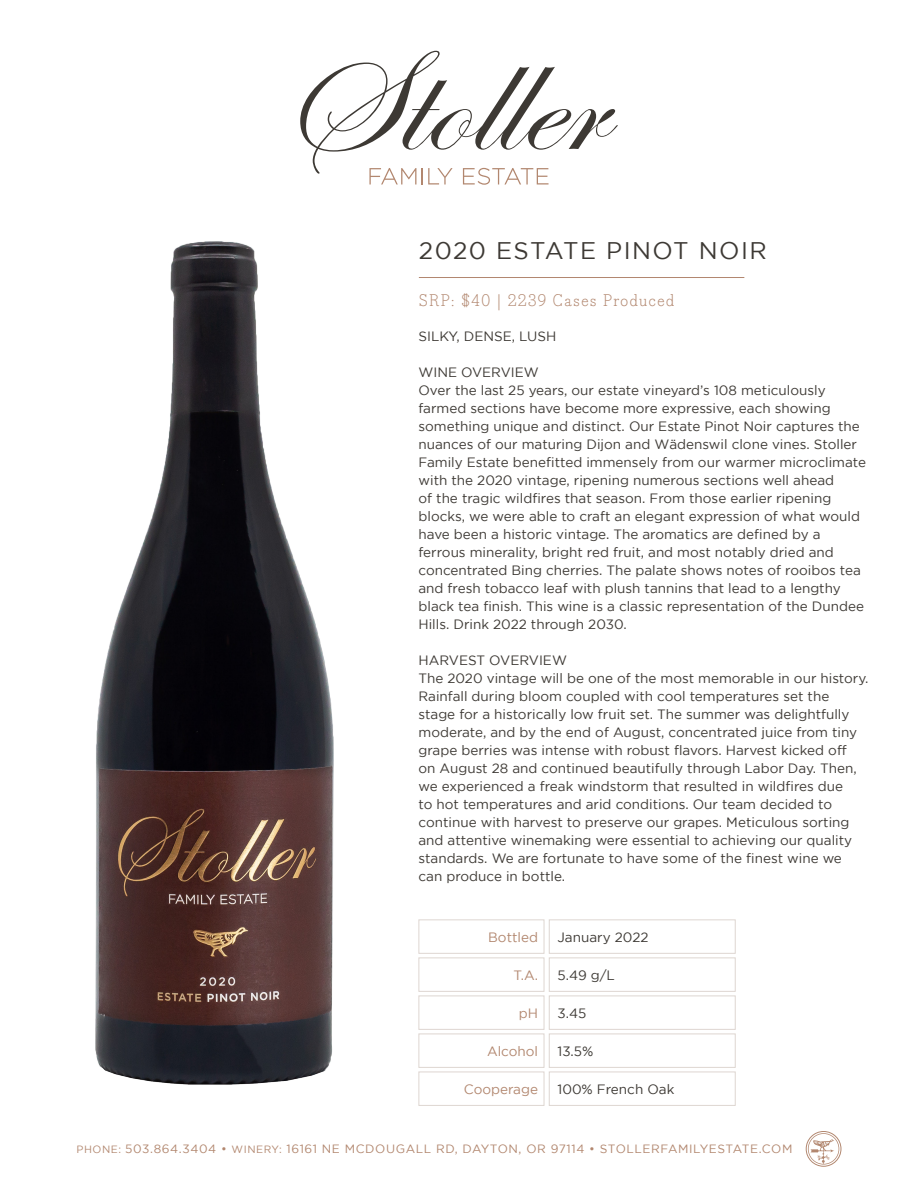
<style>
.page{position:relative;width:918px;height:1188px;background:#fff}
.page>*{position:absolute;margin:0;border:0;box-sizing:border-box;transform-origin:0 0}
.Wine_Name_Header_Blk{font:24px "Gotham";letter-spacing:.06em;color:#3d3934}
.Wine_Location_gold{font:300 16.5px "Bodoni Egyptian Pro";letter-spacing:.06em;color:#b2876f}
.SUBHEAD_all_caps{font:13.5px/18px "Gotham";color:#3d3934}
.Wine_Info_Chart_GOLD{font:13.5px "Gotham";color:#b2876f}
.Wine_Info_Chart_BLAC{font:13.5px "Gotham";color:#3d3934}
.Contact_Info_Text{font:12px "Gotham";letter-spacing:.05em;color:#b2876f}
.s1{font-size:10.5px}
</style>
<div class="page">
<svg style="left:300px;top:51px;width:318px;height:134px"></svg>
<svg style="left:806px;top:1131px;width:35px;height:36px"></svg>
<hr style="left:419px;top:277px;width:325px;height:1px;background:#b2876f">
<img style="left:95px;top:241px;width:239px;height:844px">
<div style="left:418px;top:919px;width:126px;height:35px;border:1px solid #ded6d1"></div>
<div style="left:549px;top:919px;width:187px;height:35px;border:1px solid #ded6d1"></div>
<div style="left:418px;top:996px;width:126px;height:34px;border:1px solid #ded6d1"></div>
<div style="left:549px;top:996px;width:187px;height:34px;border:1px solid #ded6d1"></div>
<div style="left:418px;top:1034px;width:126px;height:34px;border:1px solid #ded6d1"></div>
<div style="left:549px;top:1034px;width:187px;height:34px;border:1px solid #ded6d1"></div>
<div style="left:418px;top:957px;width:126px;height:35px;border:1px solid #ded6d1"></div>
<div style="left:549px;top:957px;width:187px;height:35px;border:1px solid #ded6d1"></div>
<div style="left:418px;top:1072px;width:126px;height:34px;border:1px solid #ded6d1"></div>
<div style="left:549px;top:1072px;width:187px;height:34px;border:1px solid #ded6d1"></div>
<p class="Wine_Name_Header_Blk" style="left:419px;top:237px;width:350px">2020 ESTATE PINOT NOIR</p>
<p class="Wine_Location_gold" style="left:419px;top:290px;width:257px">SRP: $40 | 2239 Cases Produced</p>
<p class="SUBHEAD_all_caps" style="left:418px;top:327px;width:139px">SILKY, DENSE, LUSH</p>
<p class="SUBHEAD_all_caps" style="left:418px;top:363px;width:449px">WINE OVERVIEW<br>Over the last 25 years, our estate vineyard’s 108 meticulously farmed sections have become more expressive, each showing something unique and distinct. Our Estate Pinot Noir captures the nuances of our maturing Dijon and Wädenswil clone vines. Stoller Family Estate benefitted immensely from our warmer microclimate with the 2020 vintage, ripening numerous sections well ahead<br>of the tragic wildfires that season. From those earlier ripening blocks, we were able to craft an elegant expression of what would have been a historic vintage. The aromatics are defined by a ferrous minerality, bright red fruit, and most notably dried and concentrated Bing cherries. The palate shows notes of rooibos tea and fresh tobacco leaf with plush tannins that lead to a lengthy black tea finish. This wine is a classic representation of the Dundee Hills. Drink 2022 through 2030.</p>
<p class="SUBHEAD_all_caps" style="left:418px;top:651px;width:452px">HARVEST OVERVIEW<br>The 2020 vintage will be one of the most memorable in our history.<br>Rainfall during bloom coupled with cool temperatures set the stage for a historically low fruit set. The summer was delightfully moderate, and by the end of August, concentrated juice from tiny grape berries was intense with robust flavors. Harvest kicked off<br>on August 28 and continued beautifully through Labor Day. Then, we experienced a freak windstorm that resulted in wildfires due<br>to hot temperatures and arid conditions. Our team decided to continue with harvest to preserve our grapes. Meticulous sorting and attentive winemaking were essential to achieving our quality standards. We are fortunate to have some of the finest wine we can produce in bottle.</p>
<p class="Wine_Info_Chart_GOLD" style="left:488px;top:929px;width:51px">Bottled</p>
<p class="SUBHEAD_all_caps" style="left:558px;top:928px;width:93px">January 2022</p>
<p class="Wine_Info_Chart_GOLD" style="left:513px;top:967px;width:26px">T.A.</p>
<p class="Wine_Info_Chart_BLAC" style="left:558px;top:967px;width:59px">5.49 g/L</p>
<p class="Wine_Info_Chart_GOLD" style="left:519px;top:1005px;width:21px">pH</p>
<p class="Wine_Info_Chart_BLAC" style="left:558px;top:1005px;width:30px">3.45</p>
<p class="Wine_Info_Chart_GOLD" style="left:487px;top:1043px;width:53px">Alcohol</p>
<p class="Wine_Info_Chart_BLAC" style="left:558px;top:1043px;width:37px">13.5%</p>
<p class="Wine_Info_Chart_GOLD" style="left:464px;top:1081px;width:76px">Cooperage</p>
<p class="Wine_Info_Chart_BLAC" style="left:558px;top:1081px;width:118px">100% French Oak</p>
<p class="Contact_Info_Text" style="left:77px;top:1142px;width:717px"><span class="s1">PHONE:</span> 503.864.3404 • <span class="s1">WINERY:</span> 16161 NE MCDOUGALL RD, DAYTON, OR 97114 • STOLLERFAMILYESTATE.COM</p>
</div>
